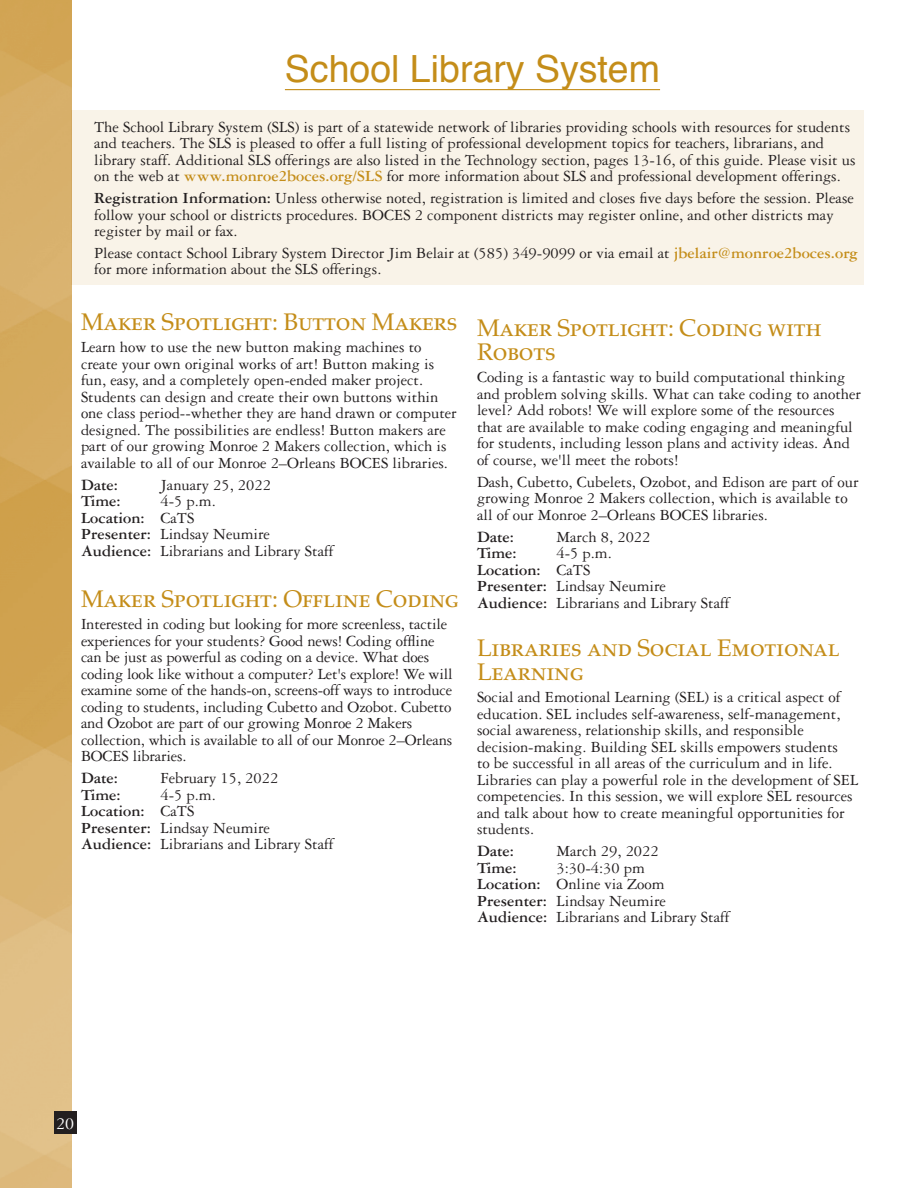
<style>
.page{position:relative;width:918px;height:1188px;background:#fff}
.page>*{position:absolute;margin:0;border:0;box-sizing:border-box;transform-origin:0 0}
.Heading{font:37.5px "Helvetica";color:#c48d19}
.Paragraph_heads{font:24px/24px "Palatino SC";letter-spacing:-.01em;color:#c48d19}
.body{font:24px/24px "Palatino SC";letter-spacing:-.01em;color:#c48d19}
.t1{font:18px "Garamond Three";color:#fff}
.body-2{font:16.5px/16.5px "Garamond Three";color:#231f20}
.body-3{font:700 16.5px "Garamond Three";color:#231f20}
.s1{font-weight:700;color:#c48d19}
.s2{font-weight:700}
</style>
<div class="page">
<hr style="left:285px;top:89px;width:375px;height:1px;background:#c48d19">
<div style="left:71px;top:110px;width:793px;height:175px;background:#f9f3e8"></div>
<img style="left:0;top:0;width:72px;height:1188px">
<div style="left:54px;top:1112px;width:22px;height:22px;background:#231f20"></div>
<p class="Heading" style="left:285px;top:40px;width:377px">School Library System</p>
<p class="body-2" style="left:94px;top:119px;width:763px">The School Library System (SLS) is part of a statewide network of libraries providing schools with resources for students and teachers. The SLS is pleased to offer a full listing of professional development topics for teachers, librarians, and library staff. Additional SLS offerings are also listed in the Technology section, pages 13-16, of this guide. Please visit us on the web at <span class="s1">www.monroe2boces.org/SLS</span> for more information about SLS and professional development offerings.</p>
<p class="body-2" style="left:94px;top:190px;width:761px"><span class="s2">Registration Information:</span> Unless otherwise noted, registration is limited and closes five days before the session. Please follow your school or districts procedures. BOCES 2 component districts may register online, and other districts may register by mail or fax.</p>
<p class="body-2" style="left:94px;top:245px;width:765px">Please contact School Library System Director Jim Belair at (585) 349-9099 or via email at <span class="s1">jbelair@monroe2boces.org </span>for more information about the SLS offerings.</p>
<p class="Paragraph_heads" style="left:81px;top:310px;width:378px">Maker Spotlight: Button Makers</p>
<p class="body-2" style="left:81px;top:339px;width:377px">Learn how to use the new button making machines to create your own original works of art! Button making is fun, easy, and a completely open-ended maker project.<br>Students can design and create their own buttons within one class period--whether they are hand drawn or computer designed. The possibilities are endless! Button makers are part of our growing Monroe 2 Makers collection, which is available to all of our Monroe 2–Orleans BOCES libraries.</p>
<p class="body-3" style="left:81px;top:476px;width:39px">Date:</p>
<p class="body-2" style="left:160px;top:477px;width:112px">January 25, 2022</p>
<p class="body-3" style="left:81px;top:492px;width:41px">Time:</p>
<p class="body" style="left:477px;top:316px;width:346px">Maker Spotlight: Coding with<br>Robots</p>
<p class="body-2" style="left:477px;top:369px;width:386px">Coding is a fantastic way to build computational thinking and problem solving skills. What can take coding to another level? Add robots! We will explore some of the resources that are available to make coding engaging and meaningful for students, including lesson plans and activity ideas. And of course, we'll meet the robots!</p>
<p class="body-2" style="left:477px;top:473px;width:383px">Dash, Cubetto, Cubelets, Ozobot, and Edison are part of our growing Monroe 2 Makers collection, which is available to all of our Monroe 2–Orleans BOCES libraries.</p>
<p class="body-3" style="left:477px;top:527px;width:39px">Date:</p>
<p class="body-2" style="left:556px;top:528px;width:95px">March 8, 2022</p>
<p class="body-3" style="left:477px;top:544px;width:41px">Time:</p>
<p class="body-2" style="left:81px;top:493px;width:254px;text-indent:79px">4-5 p.m.<br><span class="s2">Location:</span> CaTS<br><span class="s2">Presenter:</span> Lindsay Neumire<br><span class="s2">Audience:</span> Librarians and Library Staff</p>
<p class="Paragraph_heads" style="left:81px;top:587px;width:379px">Maker Spotlight: Offline Coding</p>
<p class="body-2" style="left:81px;top:616px;width:373px">Interested in coding but looking for more screenless, tactile experiences for your students? Good news! Coding offline can be just as powerful as coding on a device. What does coding look like without a computer? Let's explore! We will examine some of the hands-on, screens-off ways to introduce coding to students, including Cubetto and Ozobot. Cubetto and Ozobot are part of our growing Monroe 2 Makers collection, which is available to all of our Monroe 2–Orleans BOCES libraries.</p>
<p class="body-3" style="left:81px;top:769px;width:39px">Date:</p>
<p class="body-2" style="left:160px;top:770px;width:119px">February 15, 2022</p>
<p class="body-3" style="left:81px;top:786px;width:41px">Time:</p>
<p class="body-2" style="left:477px;top:545px;width:254px;text-indent:79px">4-5 p.m.<br><span class="s2">Location:</span> CaTS<br><span class="s2">Presenter:</span> Lindsay Neumire<br><span class="s2">Audience:</span> Librarians and Library Staff</p>
<p class="Paragraph_heads" style="left:477px;top:636px;width:364px">Libraries and Social Emotional<br>Learning</p>
<p class="body-2" style="left:477px;top:689px;width:383px">Social and Emotional Learning (SEL) is a critical aspect of education. SEL includes self-awareness, self-management, social awareness, relationship skills, and responsible decision-making. Building SEL skills empowers students<br>to be successful in all areas of the curriculum and in life.<br>Libraries can play a powerful role in the development of SEL competencies. In this session, we will explore SEL resources and talk about how to create meaningful opportunities for students.</p>
<p class="body-3" style="left:477px;top:842px;width:39px">Date:</p>
<p class="body-2" style="left:556px;top:843px;width:104px">March 29, 2022</p>
<p class="body-3" style="left:477px;top:859px;width:41px">Time:</p>
<p class="body-2" style="left:81px;top:787px;width:254px;text-indent:79px">4-5 p.m.<br><span class="s2">Location:</span> CaTS<br><span class="s2">Presenter:</span> Lindsay Neumire<br><span class="s2">Audience:</span> Librarians and Library Staff</p>
<p class="body-2" style="left:477px;top:860px;width:254px;text-indent:79px">3:30-4:30 pm<br><span class="s2">Location:</span> Online via Zoom<br><span class="s2">Presenter:</span> Lindsay Neumire<br><span class="s2">Audience:</span> Librarians and Library Staff</p>
<p class="t1" style="left:56px;top:1114px;width:19px">20</p>
</div>
